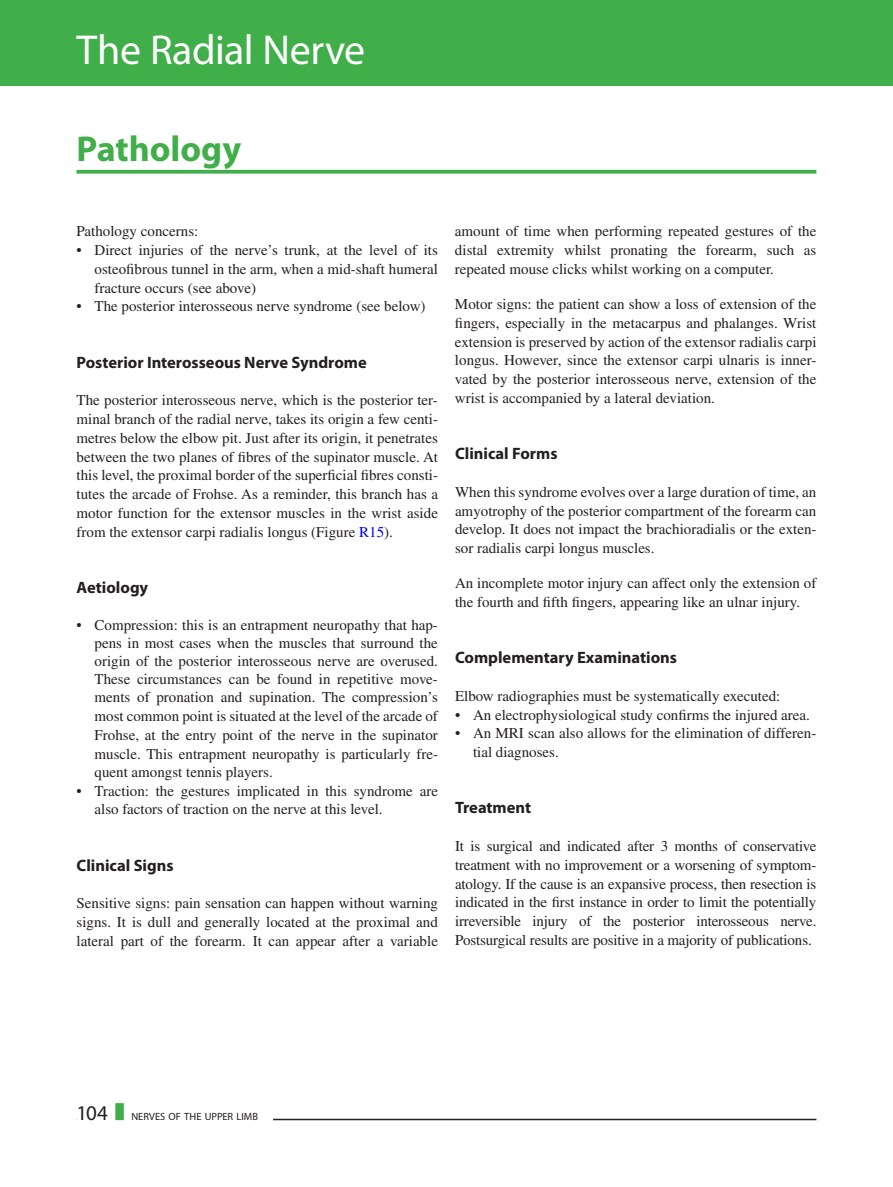
<style>
.page{position:relative;width:893px;height:1187px;background:#fff}
.page>*{position:absolute;margin:0;border:0;box-sizing:border-box;transform-origin:0 0}
.t1{font:42px "Ymwxws Pcpmsh Myriad Pro";letter-spacing:-.01em;color:#fff}
.t2{font:700 36px "Cmkcvm Xywsgk Myriad Pro";color:#40ae49}
.t3{font:700 16.5px "Cmkcvm Xywsgk Myriad Pro";color:#231f20}
.t4{font:15px/18.8px "Npffjl Cgfmql Times";color:#231f20;text-align:justify}
.t5{font:10.5px "Jlrvgh Snfkxx Myriad Pro";letter-spacing:.005em;color:#231f20}
.s1{color:#0000fa}
.s2{font-size:21px}
</style>
<div class="page">
<hr style="left:77px;top:1118px;width:739px;height:2px;background:#231f20">
<div style="left:77px;top:1114px;width:196px;height:8px;background:#fff"></div>
<div style="left:115px;top:1102px;width:9px;height:17px;background:#40ae49"></div>
<svg style="left:77px;top:170px;width:739px;height:4px;background:#52b55a"></svg>
<div style="left:0;top:0;width:893px;height:86px;background:#40ae49"></div>
<h1 class="t1" style="left:77px;top:27px;width:290px">The Radial Nerve</h1>
<h2 class="t2" style="left:77px;top:129px;width:166px">Pathology</h2>
<p class="t4" style="left:77px;top:222px;width:123px">Pathology concerns:</p>
<p class="t4" style="left:95px;top:241px;width:345px;text-indent:-18px">• Direct injuries of the nerve’s trunk, at the level of its osteofibrous tunnel in the arm, when a mid-shaft humeral fracture occurs (see above)</p>
<p class="t4" style="left:77px;top:297px;width:350px">• The posterior interosseous nerve syndrome (see below)</p>
<p class="t3" style="left:77px;top:353px;width:292px">Posterior Interosseous Nerve Syndrome</p>
<p class="t4" style="left:77px;top:391px;width:363px">The posterior interosseous nerve, which is the posterior ter&shy;minal branch of the radial nerve, takes its origin a few centi&shy;metres below the elbow pit. Just after its origin, it penetrates between the two planes of fibres of the supinator muscle. At this level, the proximal border of the superficial fibres consti&shy;tutes the arcade of Frohse. As a reminder, this branch has a motor function for the extensor muscles in the wrist aside from the extensor carpi radialis longus (Figure <span class="s1">R15</span>).</p>
<p class="t3" style="left:77px;top:578px;width:73px">Aetiology</p>
<p class="t4" style="left:95px;top:615px;width:345px;text-indent:-18px">• Compression: this is an entrapment neuropathy that hap&shy;pens in most cases when the muscles that surround the origin of the posterior interosseous nerve are overused.<br>These circumstances can be found in repetitive move&shy;ments of pronation and supination. The compression’s most common point is situated at the level of the arcade of Frohse, at the entry point of the nerve in the supinator muscle. This entrapment neuropathy is particularly fre&shy;quent amongst tennis players.</p>
<p class="t4" style="left:95px;top:782px;width:345px;line-height:18px;text-indent:-18px">• Traction: the gestures implicated in this syndrome are also factors of traction on the nerve at this level.</p>
<p class="t3" style="left:77px;top:855px;width:99px">Clinical Signs</p>
<p class="t4" style="left:77px;top:893px;width:363px">Sensitive signs: pain sensation can happen without warning signs. It is dull and generally located at the proximal and lateral part of the forearm. It can appear after a variable</p>
<p class="t4" style="left:455px;top:222px;width:363px">amount of time when performing repeated gestures of the distal extremity whilst pronating the forearm, such as repeated mouse clicks whilst working on a computer.</p>
<p class="t4" style="left:455px;top:295px;width:363px">Motor signs: the patient can show a loss of extension of the fingers, especially in the metacarpus and phalanges. Wrist extension is preserved by action of the extensor radialis carpi longus. However, since the extensor carpi ulnaris is inner&shy;vated by the posterior interosseous nerve, extension of the wrist is accompanied by a lateral deviation.</p>
<p class="t3" style="left:455px;top:444px;width:104px">Clinical Forms</p>
<p class="t4" style="left:455px;top:482px;width:363px">When this syndrome evolves over a large duration of time, an amyotrophy of the posterior compartment of the forearm can develop. It does not impact the brachioradialis or the exten&shy;sor radialis carpi longus muscles.</p>
<p class="t4" style="left:455px;top:574px;width:363px">An incomplete motor injury can affect only the extension of the fourth and fifth fingers, appearing like an ulnar injury.</p>
<p class="t3" style="left:455px;top:648px;width:224px">Complementary Examinations</p>
<p class="t4" style="left:455px;top:686px;width:327px">Elbow radiographies must be systematically executed:</p>
<p class="t4" style="left:455px;top:705px;width:356px">• An electrophysiological study confirms the injured area.</p>
<p class="t4" style="left:473px;top:724px;width:345px;text-indent:-18px">• An MRI scan also allows for the elimination of differen&shy;tial diagnoses.</p>
<p class="t3" style="left:455px;top:798px;width:78px">Treatment</p>
<p class="t4" style="left:455px;top:836px;width:363px">It is surgical and indicated after 3 months of conservative treatment with no improvement or a worsening of symptom&shy;atology. If the cause is an expansive process, then resection is indicated in the first instance in order to limit the potentially irreversible injury of the posterior interosseous nerve.<br>Postsurgical results are positive in a majority of publications.</p>
<p class="t5" style="left:77px;top:1110px;width:183px"><span class="s2">104</span> NERVES OF THE UPPER LIMB</p>
</div>
